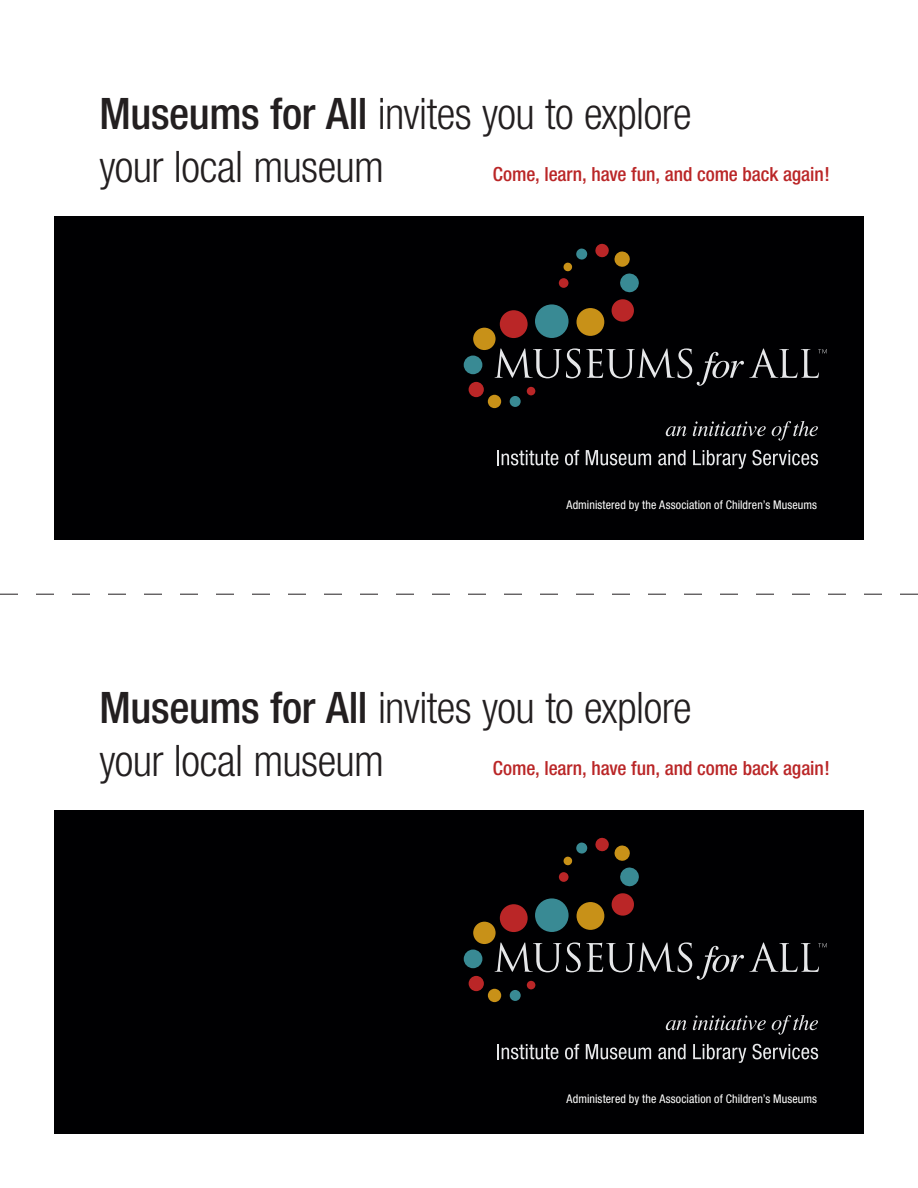
<style>
.page{position:relative;width:918px;height:1188px;background:#fff}
.page>*{position:absolute;margin:0;border:0;box-sizing:border-box;transform-origin:0 0}
.t1{font:300 condensed 43.5px/52.2px "Helvetica Neue";letter-spacing:-.015em;color:#231f20}
.t2{font:500 condensed 19.5px "Helvetica Neue";letter-spacing:-.005em;color:#ba2627}
.t3{font:condensed 12px "Helvetica Neue";letter-spacing:.01em;color:#fff}
.s1{font-weight:500}
</style>
<div class="page">
<svg style="left:0;top:594px;width:918px;height:1px"></svg>
<div style="left:54px;top:216px;width:810px;height:324px;background:#000002"></div>
<div style="left:535px;top:304px;width:34px;height:34px;background:#398a94;border-radius:50%"></div>
<div style="left:500px;top:310px;width:28px;height:28px;background:#ba2627;border-radius:50%"></div>
<div style="left:473px;top:328px;width:23px;height:22px;background:#c89118;border-radius:50%"></div>
<div style="left:464px;top:356px;width:18px;height:18px;background:#398a94;border-radius:50%"></div>
<div style="left:469px;top:382px;width:15px;height:15px;background:#ba2627;border-radius:50%"></div>
<div style="left:488px;top:395px;width:13px;height:13px;background:#c89118;border-radius:50%"></div>
<div style="left:510px;top:396px;width:11px;height:11px;background:#398a94;border-radius:50%"></div>
<div style="left:559px;top:278px;width:9px;height:10px;background:#ba2627;border-radius:50%"></div>
<div style="left:527px;top:387px;width:8px;height:8px;background:#ba2627;border-radius:50%"></div>
<div style="left:577px;top:308px;width:27px;height:28px;background:#c89118;border-radius:50%"></div>
<svg style="left:611px;top:273px;width:28px;height:49px"></svg>
<svg style="left:595px;top:243px;width:35px;height:24px"></svg>
<svg style="left:576px;top:248px;width:12px;height:12px"></svg>
<svg style="left:563px;top:262px;width:9px;height:10px"></svg>
<svg style="left:495px;top:348px;width:332px;height:38px"></svg>
<svg style="left:666px;top:426px;width:21px;height:10px"></svg>
<svg style="left:693px;top:421px;width:73px;height:15px"></svg>
<svg style="left:772px;top:421px;width:46px;height:20px"></svg>
<svg style="left:497px;top:450px;width:61px;height:15px"></svg>
<svg style="left:565px;top:450px;width:14px;height:15px"></svg>
<svg style="left:586px;top:450px;width:65px;height:15px"></svg>
<svg style="left:658px;top:450px;width:28px;height:15px"></svg>
<svg style="left:693px;top:450px;width:53px;height:19px"></svg>
<svg style="left:752px;top:450px;width:66px;height:15px"></svg>
<div style="left:54px;top:810px;width:810px;height:324px;background:#000002"></div>
<div style="left:535px;top:898px;width:34px;height:34px;background:#398a94;border-radius:50%"></div>
<div style="left:500px;top:904px;width:28px;height:28px;background:#ba2627;border-radius:50%"></div>
<div style="left:473px;top:922px;width:23px;height:22px;background:#c89118;border-radius:50%"></div>
<div style="left:464px;top:950px;width:18px;height:18px;background:#398a94;border-radius:50%"></div>
<div style="left:469px;top:976px;width:15px;height:15px;background:#ba2627;border-radius:50%"></div>
<div style="left:488px;top:989px;width:13px;height:13px;background:#c89118;border-radius:50%"></div>
<div style="left:510px;top:990px;width:11px;height:11px;background:#398a94;border-radius:50%"></div>
<div style="left:559px;top:872px;width:10px;height:10px;background:#ba2627;border-radius:50%"></div>
<div style="left:527px;top:981px;width:8px;height:8px;background:#ba2627;border-radius:50%"></div>
<div style="left:577px;top:902px;width:27px;height:28px;background:#c89118;border-radius:50%"></div>
<svg style="left:611px;top:867px;width:28px;height:49px"></svg>
<svg style="left:595px;top:837px;width:35px;height:24px"></svg>
<svg style="left:576px;top:842px;width:12px;height:12px"></svg>
<svg style="left:563px;top:856px;width:9px;height:10px"></svg>
<svg style="left:495px;top:942px;width:332px;height:38px"></svg>
<svg style="left:666px;top:1020px;width:21px;height:10px"></svg>
<svg style="left:693px;top:1015px;width:73px;height:15px"></svg>
<svg style="left:772px;top:1015px;width:46px;height:20px"></svg>
<svg style="left:497px;top:1044px;width:61px;height:15px"></svg>
<svg style="left:565px;top:1044px;width:14px;height:15px"></svg>
<svg style="left:586px;top:1044px;width:65px;height:15px"></svg>
<svg style="left:658px;top:1044px;width:28px;height:15px"></svg>
<svg style="left:693px;top:1044px;width:53px;height:19px"></svg>
<svg style="left:752px;top:1044px;width:66px;height:15px"></svg>
<p class="t1" style="left:99px;top:88px;width:594px"><span class="s1">Museums for All</span> invites you to explore your local museum</p>
<p class="t2" style="left:493px;top:162px;width:339px">Come, learn, have fun, and come back again!</p>
<p class="t3" style="left:567px;top:497px;width:252px">Administered by the Association of Children’s Museums</p>
<p class="t1" style="left:99px;top:682px;width:594px"><span class="s1">Museums for All</span> invites you to explore your local museum</p>
<p class="t2" style="left:493px;top:756px;width:339px">Come, learn, have fun, and come back again!</p>
<p class="t3" style="left:567px;top:1091px;width:252px">Administered by the Association of Children’s Museums</p>
</div>
